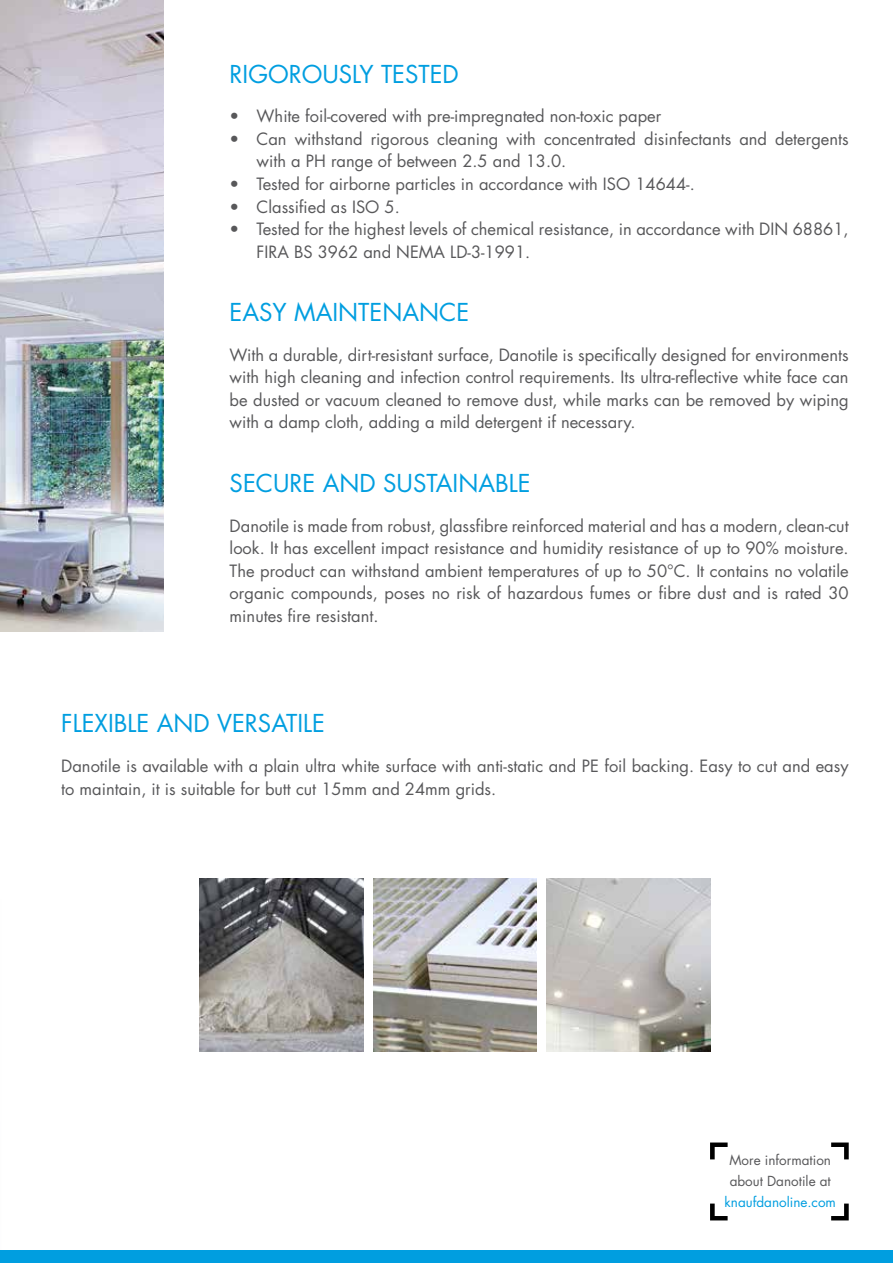
<style>
.page{position:relative;width:893px;height:1263px;background:#fff}
.page>*{position:absolute;margin:0;border:0;box-sizing:border-box;transform-origin:0 0}
.t1{font:24px "Futura Std";color:#009ee0}
.t2{font:16.5px/22.5px "Futura CE";color:#58585a}
.t3{font:13.5px/21px "Futura Std";color:#58585a}
.t4{font:13.5px "Futura Std";color:#009ee0}
</style>
<div class="page">
<img style="left:0;top:0;width:164px;height:631px">
<svg style="left:710px;top:1142px;width:18px;height:17px"></svg>
<svg style="left:831px;top:1142px;width:18px;height:17px"></svg>
<svg style="left:710px;top:1203px;width:18px;height:17px"></svg>
<svg style="left:831px;top:1203px;width:18px;height:17px"></svg>
<img style="left:200px;top:878px;width:163px;height:174px">
<img style="left:373px;top:878px;width:164px;height:174px">
<img style="left:546px;top:878px;width:164px;height:174px">
<div style="left:0;top:1251px;width:893px;height:12px;background:#009ee0"></div>
<h1 class="t1" style="left:230px;top:58px;width:231px">RIGOROUSLY TESTED</h1>
<p class="t2" style="left:230px;top:105px;width:433px">• White foil-covered with pre-impregnated non-toxic paper</p>
<p class="t2" style="left:257px;top:128px;width:594px;text-indent:-27px">• Can withstand rigorous cleaning with concentrated disinfectants and detergents with a PH range of between 2.5 and 13.0.</p>
<p class="t2" style="left:230px;top:173px;width:467px">• Tested for airborne particles in accordance with ISO 14644-.</p>
<p class="t2" style="left:230px;top:195px;width:172px">• Classified as ISO 5.</p>
<p class="t2" style="left:257px;top:218px;width:594px;text-indent:-27px">• Tested for the highest levels of chemical resistance, in accordance with DIN 68861,<br>FIRA BS 3962 and NEMA LD-3-1991.</p>
<h1 class="t1" style="left:230px;top:297px;width:241px">EASY MAINTENANCE</h1>
<p class="t2" style="left:230px;top:344px;width:621px;text-align:justify">With a durable, dirt-resistant surface, Danotile is specifically designed for environments with high cleaning and infection control requirements. Its ultra-reflective white face can be dusted or vacuum cleaned to remove dust, while marks can be removed by wiping with a damp cloth, adding a mild detergent if necessary.</p>
<h1 class="t1" style="left:230px;top:468px;width:302px">SECURE AND SUSTAINABLE</h1>
<p class="t2" style="left:230px;top:515px;width:621px;text-align:justify">Danotile is made from robust, glassfibre reinforced material and has a modern, clean-cut look. It has excellent impact resistance and humidity resistance of up to 90% moisture.<br>The product can withstand ambient temperatures of up to 50°C. It contains no volatile organic compounds, poses no risk of hazardous fumes or fibre dust and is rated 30 minutes fire resistant.</p>
<h1 class="t1" style="left:61px;top:708px;width:265px">FLEXIBLE AND VERSATILE</h1>
<p class="t2" style="left:61px;top:755px;width:789px">Danotile is available with a plain ultra white surface with anti-static and PE foil backing. Easy to cut and easy to maintain, it is suitable for butt cut 15mm and 24mm grids.</p>
<p class="t3" style="left:729px;top:1149px;width:103px">More information about Danotile at</p>
<p class="t4" style="left:724px;top:1193px;width:113px">knaufdanoline.com</p>
</div>
